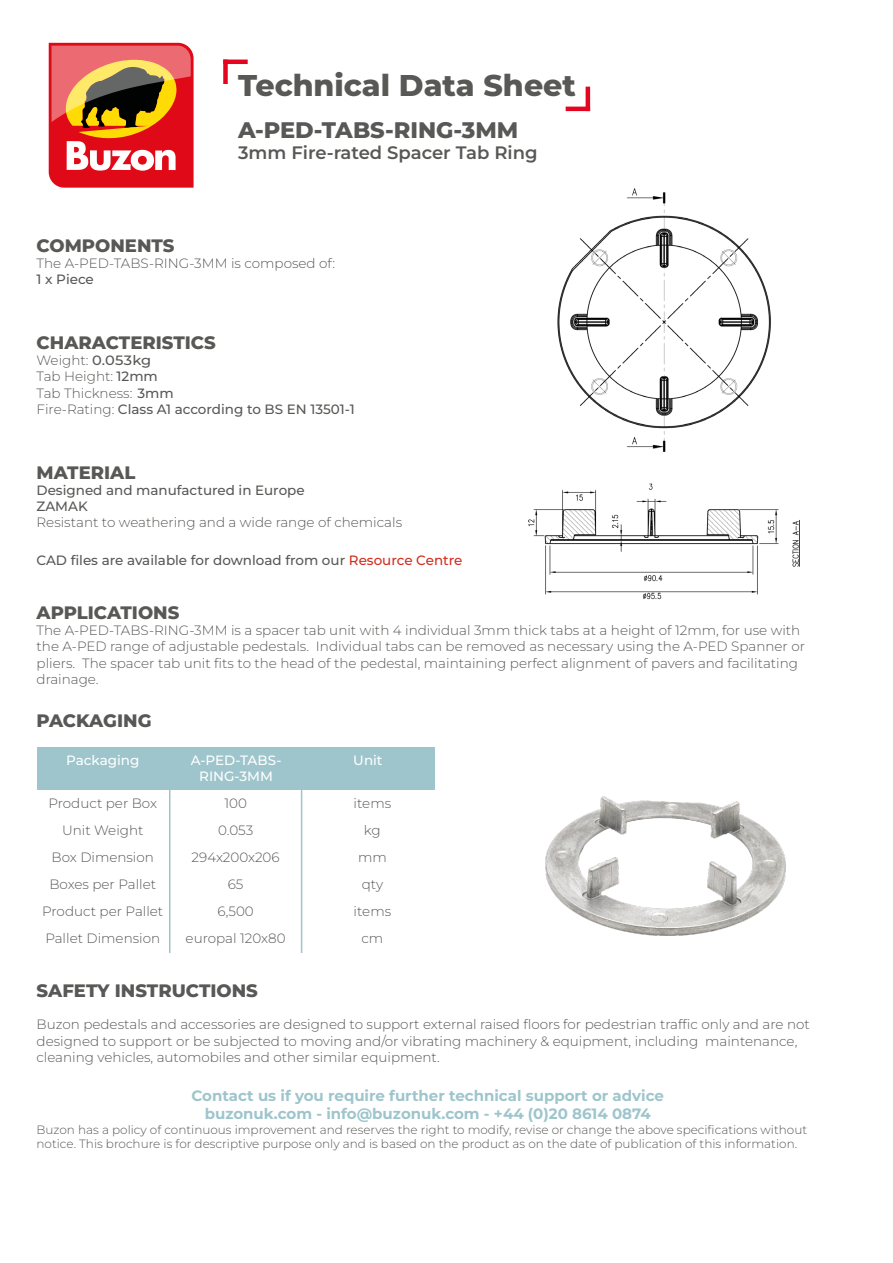
<style>
.page{position:relative;width:893px;height:1263px;background:#fff}
.page>*{position:absolute;margin:0;border:0;box-sizing:border-box;transform-origin:0 0}
.t1{font:800 30px "Montserrat";color:#585856}
.t2{font:800 22.5px "Montserrat";color:#585856}
.t3{font:800 18px "Montserrat";color:#585856}
.t4{font:600 18px "Montserrat";color:#585856}
.t5{font:700 15px/18px "Montserrat";color:#9ec5cc;text-align:center}
.t6{font:300 13.5px/27px "Montserrat";color:#585856;text-align:center}
.t7{font:500 13.5px/16.2px "Montserrat";color:#585856}
.t8{font:500 13.5px/16.2px "Montserrat";color:#585856;scale:1.08 1}
.t9{font:500 13.5px/16.2px "Montserrat";color:#fff;text-align:center}
.t10{font:300 12px/14.4px "Montserrat";color:#585856}
.s1{font-weight:300}
.s2{color:#d22d1f}
</style>
<div class="page">
<svg style="left:49px;top:43px;width:145px;height:145px;background:#cf5742"></svg>
<div style="left:223px;top:60px;width:5px;height:24px;background:#e40521"></div>
<hr style="left:223px;top:60px;width:25px;height:4px;background:#e40521">
<hr style="left:586px;top:87px;width:4px;height:24px;background:#e40521">
<hr style="left:566px;top:107px;width:24px;height:4px;background:#e40521">
<hr style="left:169px;top:780px;width:2px;height:173px;background:#9ec5cc">
<hr style="left:301px;top:773px;width:1px;height:180px;background:#9ec5cc">
<div style="left:37px;top:747px;width:397px;height:43px;background:#9ec5cc"></div>
<img style="left:529px;top:188px;width:270px;height:412px">
<img style="left:546px;top:797px;width:239px;height:139px">
<h1 class="t1" style="left:238px;top:65px;width:339px">Technical Data Sheet</h1>
<h2 class="t2" style="left:238px;top:115px;width:282px">A-PED-TABS-RING-3MM</h2>
<h3 class="t4" style="left:238px;top:141px;width:301px">3mm Fire-rated Spacer Tab Ring</h3>
<h3 class="t3" style="left:37px;top:233px;width:140px">COMPONENTS</h3>
<p class="t6" style="left:37px;top:249px;width:300px">The A-PED-TABS-RING-3MM is composed of:</p>
<p class="t7" style="left:37px;top:271px;width:59px">1 x Piece</p>
<h3 class="t3" style="left:37px;top:331px;width:181px">CHARACTERISTICS</h3>
<p class="t8" style="left:37px;top:352px;width:296px"><span class="s1">Weight:</span> 0.053kg<br><span class="s1">Tab Height:</span> 12mm<br><span class="s1">Tab Thickness:</span> 3mm<br><span class="s1">Fire-Rating:</span> Class A1 according to BS EN 13501-1</p>
<h3 class="t3" style="left:37px;top:460px;width:100px">MATERIAL</h3>
<p class="t7" style="left:37px;top:481px;width:270px">Designed and manufactured in Europe<br>ZAMAK</p>
<p class="t6" style="left:37px;top:508px;width:367px">Resistant to weathering and a wide range of chemicals</p>
<p class="t7" style="left:37px;top:552px;width:427px">CAD files are available for download from our <span class="s2">Resource Centre</span></p>
<h3 class="t3" style="left:37px;top:601px;width:144px">APPLICATIONS</h3>
<p class="t6" style="left:37px;top:622px;width:770px;line-height:16.2px;text-align:left">The A-PED-TABS-RING-3MM is a spacer tab unit with 4 individual 3mm thick tabs at a height of 12mm, for use with the A-PED range of adjustable pedestals. Individual tabs can be removed as necessary using the A-PED Spanner or pliers. The spacer tab unit fits to the head of the pedestal, maintaining perfect alignment of pavers and facilitating drainage.</p>
<h3 class="t3" style="left:37px;top:709px;width:116px">PACKAGING</h3>
<p class="t9" style="left:66px;top:751px;width:75px">Packaging</p>
<p class="t9" style="left:191px;top:751px;width:92px">A-PED-TABS-<br>RING-3MM</p>
<p class="t9" style="left:353px;top:751px;width:31px">Unit</p>
<p class="t6" style="left:42px;top:789px;width:123px">Product per Box<br>Unit Weight<br>Box Dimension<br>Boxes per Pallet<br>Product per Pallet<br>Pallet Dimension</p>
<p class="t6" style="left:186px;top:789px;width:102px">100<br>0.053<br>294x200x206<br>65<br>6,500<br>europal 120x80</p>
<p class="t6" style="left:354px;top:789px;width:39px">items kg mm qty items cm</p>
<h3 class="t3" style="left:37px;top:979px;width:223px">SAFETY INSTRUCTIONS</h3>
<p class="t6" style="left:37px;top:1016px;width:775px;line-height:16.2px;text-align:left">Buzon pedestals and accessories are designed to support external raised floors for pedestrian traffic only and are not designed to support or be subjected to moving and/or vibrating machinery &amp; equipment, including maintenance, cleaning vehicles, automobiles and other similar equipment.</p>
<p class="t5" style="left:191px;top:1087px;width:474px">Contact us if you require further technical support or advice buzonuk.com - info@buzonuk.com - +44 (0)20 8614 0874</p>
<p class="t10" style="left:37px;top:1122px;width:772px">Buzon has a policy of continuous improvement and reserves the right to modify, revise or change the above specifications without notice. This brochure is for descriptive purpose only and is based on the product as on the date of publication of this information.</p>
</div>
